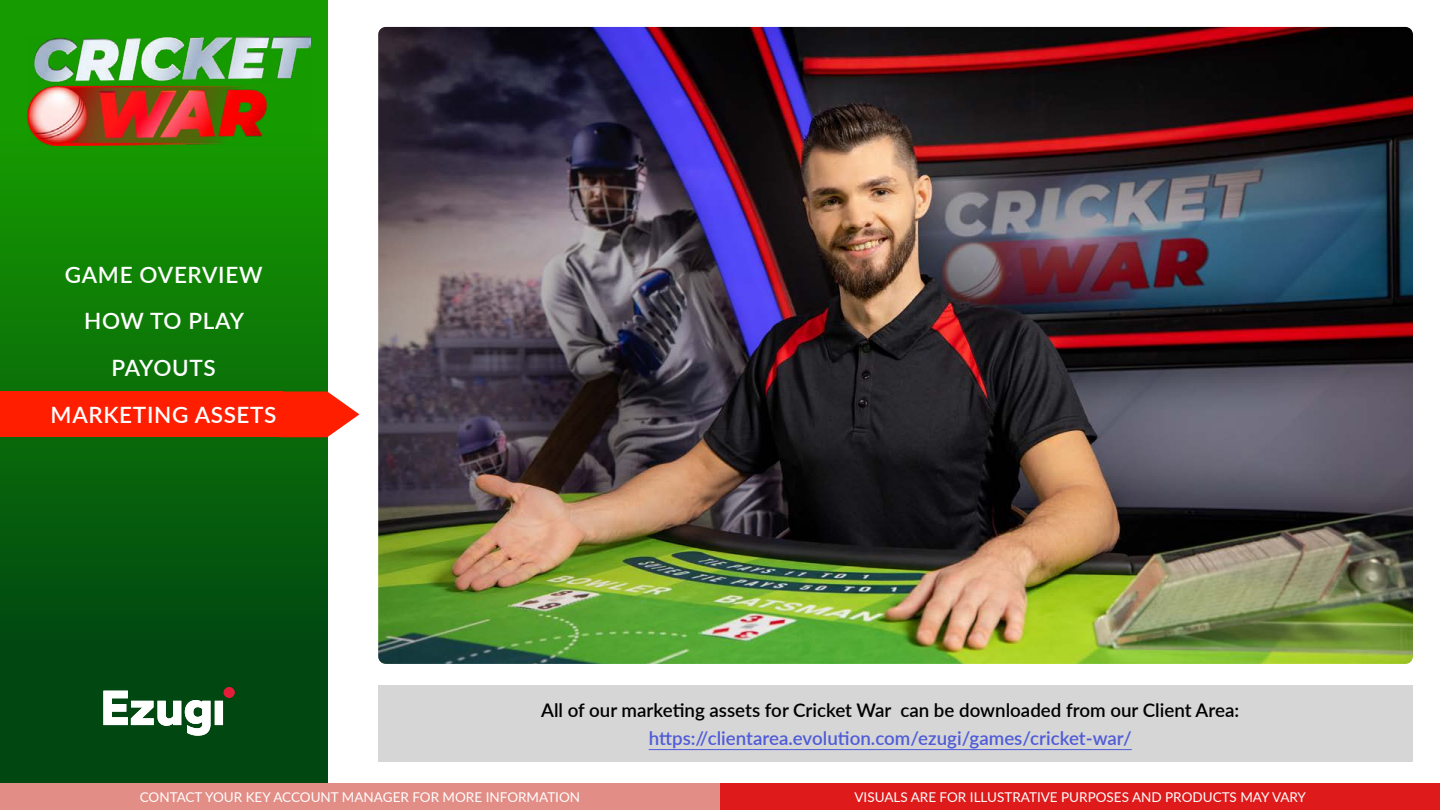
<style>
.page{position:relative;width:1440px;height:810px;background:#fff}
.page>*{position:absolute;margin:0;border:0;box-sizing:border-box;transform-origin:0 0}
.t1{font:600 22.5px/46.8px "Lato";letter-spacing:.03em;color:#fff;text-align:center}
.t2{font:600 18.75px "Lato";color:#000}
.t3{font:600 18.75px "Lato";color:#4f5cd6}
.t4{font:13.5px "Lato";color:#fff}
</style>
<div class="page">
<div style="left:0;top:783px;width:720px;height:27px;background:#e28d85"></div>
<div style="left:720px;top:783px;width:720px;height:27px;background:#df1a1a"></div>
<div style="left:0;top:0;width:327px;height:783px;background:linear-gradient(to bottom,#19a700,#003b13)"></div>
<img style="left:27px;top:36px;width:283px;height:110px">
<div style="left:224px;top:687px;width:11px;height:11px;background:#e51d39;border-radius:50%"></div>
<svg style="left:103px;top:691px;width:120px;height:45px"></svg>
<img style="left:378px;top:27px;width:1035px;height:637px">
<div style="left:378px;top:685px;width:1035px;height:77px;background:#d6d6d6"></div>
<hr style="left:649px;top:749px;width:483px;height:1px;background:#4f5cd6">
<div style="left:0;top:392px;width:283px;height:45px;background:#ff1f00"></div>
<svg style="left:283px;top:392px;width:76px;height:45px"></svg>
<h1 class="t1" style="left:51px;top:251px;width:227px">GAME OVERVIEW<br>HOW TO PLAY<br>PAYOUTS<br>MARKETING ASSETS</h1>
<h2 class="t2" style="left:541px;top:696px;width:699px">All of our marketing assets for Cricket War can be downloaded from our Client Area:</h2>
<h2 class="t3" style="left:649px;top:725px;width:484px">https://clientarea.evolution.com/ezugi/games/cricket-war/</h2>
<p class="t4" style="left:140px;top:787px;width:442px">CONTACT YOUR KEY ACCOUNT MANAGER FOR MORE INFORMATION</p>
<p class="t4" style="left:854px;top:787px;width:453px">VISUALS ARE FOR ILLUSTRATIVE PURPOSES AND PRODUCTS MAY VARY</p>
</div>
